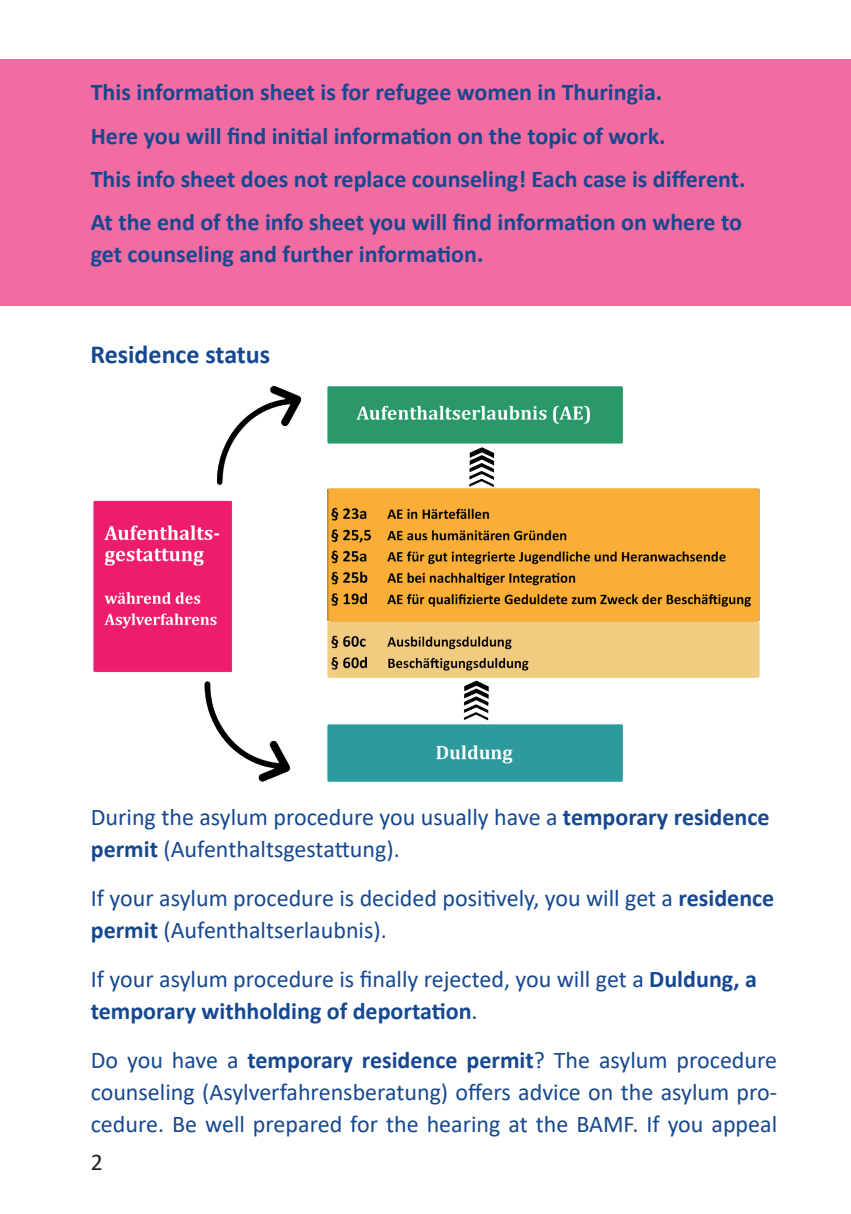
<style>
.page{position:relative;width:851px;height:1214px;background:#fff}
.page>*{position:absolute;margin:0;border:0;box-sizing:border-box;transform-origin:0 0}
.t1{font:700 26px "Calibri";color:#164890}
.t2{font:24px/32px "Calibri";color:#164890}
.t3{font:700 24px/43.4px "Calibri";color:#164890}
.t4{font:24px "Calibri";color:#231f20}
.s1{font-weight:700}
</style>
<div class="page">
<div style="left:0;top:60px;width:850px;height:246px;background:#f36ca1"></div>
<hr style="left:850px;top:801px;width:1px;height:184px;background:#ed1a6c">
<img style="left:93px;top:385px;width:667px;height:397px">
<p class="t3" style="left:91px;top:70px;width:656px">This information sheet is for refugee women in Thuringia.<br>Here you will find initial information on the topic of work.<br>This info sheet does not replace counseling! Each case is different.<br>At the end of the info sheet you will find information on where to</p>
<p class="t3" style="left:91px;top:232px;width:394px">get counseling and further information.</p>
<p class="t1" style="left:90px;top:336px;width:181px">Residence status</p>
<p class="t2" style="left:91px;top:800px;width:680px">During the asylum procedure you usually have a <span class="s1">temporary residence permit</span> (Aufenthaltsgestattung).</p>
<p class="t2" style="left:91px;top:881px;width:685px">If your asylum procedure is decided positively, you will get a <span class="s1">residence permit</span> (Aufenthaltserlaubnis).</p>
<p class="t2" style="left:91px;top:962px;width:667px">If your asylum procedure is finally rejected, you will get a <span class="s1">Duldung, a temporary withholding of deportation</span>.</p>
<p class="t2" style="left:91px;top:1043px;width:687px;text-align:justify">Do you have a <span class="s1">temporary residence permit</span>? The asylum procedure counseling (Asylverfahrensberatung) offers advice on the asylum pro&shy;cedure. Be well prepared for the hearing at the BAMF. If you appeal</p>
<p class="t4" style="left:91px;top:1144px;width:14px">2</p>
</div>
